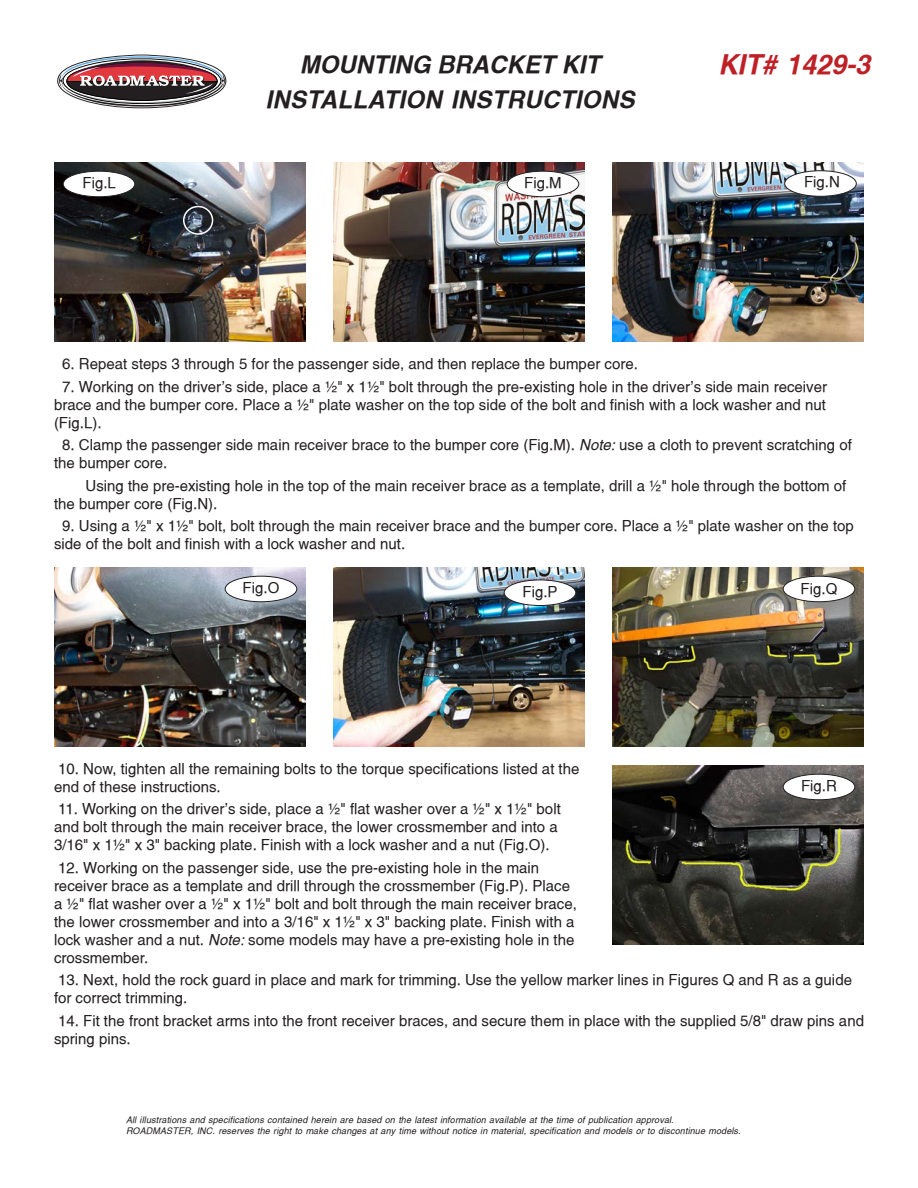
<style>
.page{position:relative;width:918px;height:1188px;background:#fff}
.page>*{position:absolute;margin:0;border:0;box-sizing:border-box;transform-origin:0 0}
.t1{font:italic 700 27px "Switzerland";color:#bf2026}
.t2{font:italic 700 24px/34.3px "Switzerland";letter-spacing:.015em;color:#231f20;text-align:center}
.Helv_10pt{font:15px/18px "Switzerland";color:#231f20}
.Helv_10pt-2{font:italic 9px/10.5px "Switzerland";letter-spacing:.015em;color:#231f20}
.s1{font-style:italic}
</style>
<div class="page">
<img style="left:612px;top:765px;width:252px;height:180px">
<img style="left:612px;top:567px;width:252px;height:180px">
<img style="left:333px;top:567px;width:252px;height:180px">
<img style="left:54px;top:567px;width:252px;height:180px">
<img style="left:612px;top:162px;width:252px;height:180px">
<img style="left:333px;top:162px;width:252px;height:180px">
<img style="left:54px;top:162px;width:252px;height:180px">
<div style="left:783px;top:576px;width:72px;height:26px;background:#fff;border-radius:50%"></div>
<div style="left:783px;top:576px;width:72px;height:26px;border:1px solid #231f20;border-radius:50%"></div>
<div style="left:783px;top:774px;width:72px;height:26px;background:#fff;border-radius:50%"></div>
<div style="left:783px;top:774px;width:72px;height:26px;border:1px solid #231f20;border-radius:50%"></div>
<div style="left:507px;top:171px;width:72px;height:26px;background:#fff;border-radius:50%"></div>
<div style="left:507px;top:171px;width:72px;height:26px;border:1px solid #231f20;border-radius:50%"></div>
<div style="left:785px;top:171px;width:71px;height:25px;background:#fff;border-radius:50%"></div>
<div style="left:784px;top:171px;width:72px;height:25px;border:1px solid #231f20;border-radius:50%"></div>
<div style="left:504px;top:580px;width:72px;height:26px;background:#fff;border-radius:50%"></div>
<div style="left:504px;top:580px;width:72px;height:26px;border:1px solid #231f20;border-radius:50%"></div>
<div style="left:63px;top:171px;width:72px;height:26px;background:#fff;border-radius:50%"></div>
<div style="left:63px;top:171px;width:72px;height:26px;border:1px solid #231f20;border-radius:50%"></div>
<div style="left:183px;top:206px;width:30px;height:29px;border:2px solid #fff;border-radius:50%"></div>
<svg style="left:57px;top:55px;width:170px;height:54px"></svg>
<div style="left:225px;top:576px;width:72px;height:26px;background:#fff;border-radius:50%"></div>
<div style="left:225px;top:576px;width:72px;height:26px;border:1px solid #231f20;border-radius:50%"></div>
<p class="Helv_10pt" style="left:83px;top:173px;width:35px">Fig.L</p>
<p class="t2" style="left:266px;top:47px;width:370px">MOUNTING BRACKET KIT<br>INSTALLATION INSTRUCTIONS</p>
<h1 class="t1" style="left:718px;top:49px;width:154px">KIT# 1429-3</h1>
<p class="Helv_10pt" style="left:524px;top:174px;width:39px">Fig.M</p>
<p class="Helv_10pt" style="left:804px;top:173px;width:37px">Fig.N</p>
<p class="Helv_10pt" style="left:62px;top:355px;width:577px">6. Repeat steps 3 through 5 for the passenger side, and then replace the bumper core.</p>
<p class="Helv_10pt" style="left:54px;top:377px;width:775px;text-align:justify;text-indent:8px">7. Working on the driver's side, place a ½" x 1½" bolt through the pre-existing hole in the driver's side main receiver brace and the bumper core. Place a ½" plate washer on the top side of the bolt and finish with a lock washer and nut (Fig.L).</p>
<p class="Helv_10pt" style="left:54px;top:436px;width:799px;text-indent:8px">8. Clamp the passenger side main receiver brace to the bumper core (Fig.M). <span class="s1">Note:</span> use a cloth to prevent scratching of the bumper core.</p>
<p class="Helv_10pt" style="left:54px;top:476px;width:794px;text-indent:32px">Using the pre-existing hole in the top of the main receiver brace as a template, drill a ½" hole through the bottom of the bumper core (Fig.N).</p>
<p class="Helv_10pt" style="left:54px;top:517px;width:801px;text-indent:8px">9. Using a ½" x 1½" bolt, bolt through the main receiver brace and the bumper core. Place a ½" plate washer on the top side of the bolt and finish with a lock washer and nut.</p>
<p class="Helv_10pt" style="left:243px;top:579px;width:38px">Fig.O</p>
<p class="Helv_10pt" style="left:523px;top:583px;width:37px">Fig.P</p>
<p class="Helv_10pt" style="left:801px;top:580px;width:38px">Fig.Q</p>
<p class="Helv_10pt" style="left:54px;top:760px;width:527px">10. Now, tighten all the remaining bolts to the torque specifications listed at the end of these instructions.</p>
<p class="Helv_10pt" style="left:54px;top:800px;width:508px">11. Working on the driver's side, place a ½" flat washer over a ½" x 1½" bolt and bolt through the main receiver brace, the lower crossmember and into a<br>3/16" x 1½" x 3" backing plate. Finish with a lock washer and a nut (Fig.O).</p>
<p class="Helv_10pt" style="left:54px;top:859px;width:525px">12. Working on the passenger side, use the pre-existing hole in the main receiver brace as a template and drill through the crossmember (Fig.P). Place a ½" flat washer over a ½" x 1½" bolt and bolt through the main receiver brace, the lower crossmember and into a 3/16" x 1½" x 3" backing plate. Finish with a lock washer and a nut. <span class="s1">Note:</span> some models may have a pre-existing hole in the crossmember.</p>
<p class="Helv_10pt" style="left:54px;top:971px;width:800px">13. Next, hold the rock guard in place and mark for trimming. Use the yellow marker lines in Figures Q and R as a guide for correct trimming.</p>
<p class="Helv_10pt" style="left:54px;top:1012px;width:812px">14. Fit the front bracket arms into the front receiver braces, and secure them in place with the supplied 5/8" draw pins and spring pins.</p>
<p class="Helv_10pt" style="left:801px;top:776px;width:37px">Fig.R</p>
<p class="Helv_10pt-2" style="left:126px;top:1115px;width:616px">All illustrations and specifications contained herein are based on the latest information available at the time of publication approval.<br>ROADMASTER, INC. reserves the right to make changes at any time without notice in material, specification and models or to discontinue models.</p>
</div>
